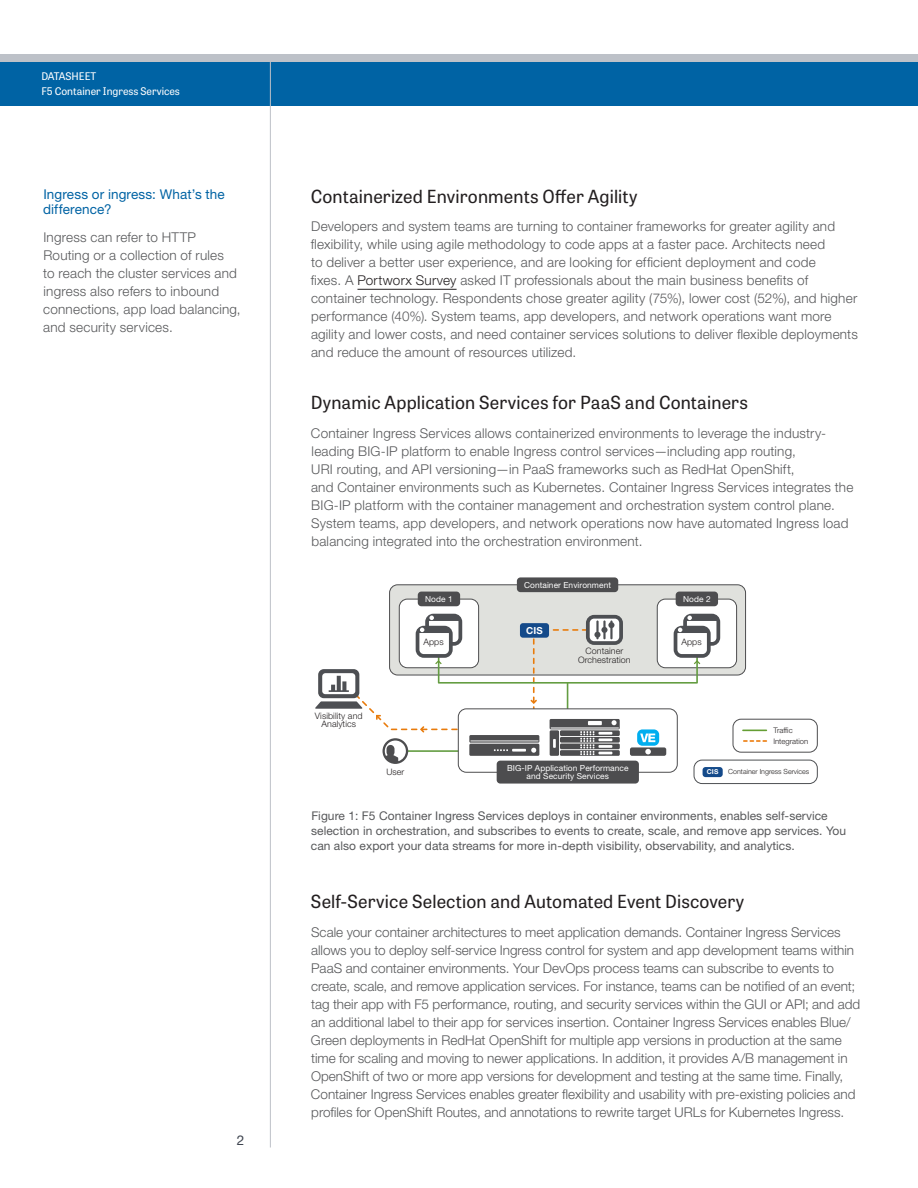
<style>
.page{position:relative;width:918px;height:1188px;background:#fff}
.page>*{position:absolute;margin:0;border:0;box-sizing:border-box;transform-origin:0 0}
.DS_subhead_black{font:18px "Tablet Gothic";letter-spacing:.01em;color:#231f20}
.DS_body_copy{font:300 13.5px/18px "Helvetica Neue LT Std";letter-spacing:.005em;color:#57585a}
.DS_sub_subhead_blue{font:13.5px/15px "Helvetica Neue LT Std";letter-spacing:.01em;color:#0063a4}
.t1{font:13.5px "Helvetica Neue LT Std";color:#3e444f}
.DS_Image_Description{font:12px/15px "Helvetica Neue LT Std";letter-spacing:.005em;color:#57585a}
.t2{font:10.5px/15px "Tablet Gothic";color:#fff}
.t3{font:700 9.75px "Helvetica Neue LT Std";color:#fff}
.t4{font:300 8.85px/8.9px "Helvetica Neue LT Std";letter-spacing:.01em;color:#231f20;text-align:center}
.t5{font:8.25px/8.2px "Helvetica Neue LT Std";letter-spacing:.01em;color:#fff;text-align:center}
.t6{font:300 7.65px/10.5px "Helvetica Neue LT Std";color:#231f20}
.t7{font:300 7.05px "Helvetica Neue LT Std";color:#221f1f}
.t8{font:700 6.75px "Helvetica Neue LT Std";color:#fff}
.s1{color:#231f20}
</style>
<div class="page">
<hr style="left:270px;top:105px;width:1px;height:1043px;background:#bdc1c8">
<div style="left:0;top:56px;width:918px;height:50px;background:#0063a4"></div>
<div style="left:0;top:54px;width:918px;height:7px;background:#bdc1c8"></div>
<hr style="left:270px;top:54px;width:1px;height:52px;background:#bdc1c8">
<hr style="left:357px;top:289px;width:100px;height:1px;background:#231f20">
<div style="left:733px;top:719px;width:85px;height:34px;border:1px solid #4d4d4f;border-radius:8px"></div>
<svg style="left:743px;top:730px;width:23px;height:1px"></svg>
<svg style="left:743px;top:740px;width:23px;height:2px"></svg>
<div style="left:694px;top:760px;width:124px;height:24px;border:1px solid #4e5053;border-radius:8px"></div>
<div style="left:703px;top:767px;width:20px;height:10px;background:#144a8a;border-radius:3px"></div>
<div style="left:390px;top:585px;width:356px;height:90px;background:#e0e1dd;border-radius:8px"></div>
<div style="left:389px;top:584px;width:357px;height:91px;border:1px solid #4d4d4f;border-radius:8px"></div>
<div style="left:657px;top:599px;width:80px;height:69px;background:#fff;border-radius:8px"></div>
<div style="left:657px;top:599px;width:80px;height:69px;border:1px solid #4d4d4f;border-radius:8px"></div>
<div style="left:399px;top:599px;width:80px;height:69px;background:#fff;border-radius:8px"></div>
<div style="left:438px;top:621px;width:260px;height:63px;border:2px solid #649d42"></div>
<div style="left:517px;top:577px;width:101px;height:15px;background:#4d4d4f;border-radius:4px"></div>
<svg style="left:567px;top:683px;width:1px;height:25px"></svg>
<div style="left:458px;top:708px;width:220px;height:65px;border:1px solid #4d4d4f;border-radius:8px"></div>
<div style="left:497px;top:761px;width:142px;height:23px;background:#4d4d4f;border-radius:4px"></div>
<svg style="left:550px;top:719px;width:70px;height:37px;background:#7e7e7f"></svg>
<svg style="left:637px;top:729px;width:22px;height:17px"></svg>
<svg style="left:630px;top:734px;width:36px;height:22px"></svg>
<div style="left:418px;top:592px;width:42px;height:14px;background:#4d4d4f;border-radius:4px"></div>
<div style="left:676px;top:592px;width:42px;height:14px;background:#4d4d4f;border-radius:4px"></div>
<svg style="left:551px;top:615px;width:72px;height:30px"></svg>
<svg style="left:383px;top:738px;width:25px;height:26px"></svg>
<svg style="left:315px;top:614px;width:224px;height:147px"></svg>
<div style="left:520px;top:623px;width:29px;height:15px;background:#144a8a;border-radius:3px"></div>
<svg style="left:674px;top:614px;width:46px;height:51px"></svg>
<p class="t2" style="left:41px;top:68px;width:140px">DATASHEET<br>F5 Container Ingress Services</p>
<p class="DS_sub_subhead_blue" style="left:43px;top:186px;width:183px">Ingress or ingress: What’s the difference?</p>
<p class="DS_body_copy" style="left:43px;top:228px;width:199px">Ingress can refer to HTTP<br>Routing or a collection of rules<br>to reach the cluster services and ingress also refers to inbound connections, app load balancing, and security services.</p>
<p class="t1" style="left:237px;top:1132px;width:9px">2</p>
<p class="DS_subhead_black" style="left:311px;top:184px;width:328px">Containerized Environments Offer Agility</p>
<p class="DS_body_copy" style="left:311px;top:217px;width:548px">Developers and system teams are turning to container frameworks for greater agility and flexibility, while using agile methodology to code apps at a faster pace. Architects need<br>to deliver a better user experience, and are looking for efficient deployment and code<br>fixes. A <span class="s1">Portworx Survey</span> asked IT professionals about the main business benefits of container technology. Respondents chose greater agility (75%), lower cost (52%), and higher performance (40%). System teams, app developers, and network operations want more agility and lower costs, and need container services solutions to deliver flexible deployments and reduce the amount of resources utilized.</p>
<p class="DS_subhead_black" style="left:311px;top:390px;width:439px">Dynamic Application Services for PaaS and Containers</p>
<p class="DS_body_copy" style="left:311px;top:424px;width:544px">Container Ingress Services allows containerized environments to leverage the industry&shy;leading BIG-IP platform to enable Ingress control services—including app routing,<br>URI routing, and API versioning—in PaaS frameworks such as RedHat OpenShift,<br>and Container environments such as Kubernetes. Container Ingress Services integrates the BIG-IP platform with the container management and orchestration system control plane.<br>System teams, app developers, and network operations now have automated Ingress load balancing integrated into the orchestration environment.</p>
<p class="t5" style="left:425px;top:595px;width:29px">Node 1</p>
<p class="t4" style="left:423px;top:638px;width:22px">Apps</p>
<p class="t4" style="left:315px;top:711px;width:49px">Visibility and<br>Analytics</p>
<p class="t4" style="left:386px;top:767px;width:20px">User</p>
<p class="t5" style="left:524px;top:581px;width:88px">Container Environment</p>
<p class="t3" style="left:526px;top:624px;width:18px">CIS</p>
<p class="t4" style="left:578px;top:646px;width:54px">Container<br>Orchestration</p>
<p class="t5" style="left:507px;top:764px;width:123px">BIG-IP Application Performance and Security Services</p>
<p class="t5" style="left:683px;top:595px;width:29px">Node 2</p>
<p class="t4" style="left:681px;top:638px;width:22px">Apps</p>
<p class="t6" style="left:774px;top:725px;width:36px">Traffic<br>Integration</p>
<p class="t8" style="left:707px;top:768px;width:13px">CIS</p>
<p class="t7" style="left:728px;top:768px;width:83px">Container Ingress Services</p>
<p class="DS_Image_Description" style="left:311px;top:808px;width:537px">Figure 1: F5 Container Ingress Services deploys in container environments, enables self-service selection in orchestration, and subscribes to events to create, scale, and remove app services. You can also export your data streams for more in-depth visibility, observability, and analytics.</p>
<p class="DS_subhead_black" style="left:311px;top:889px;width:435px">Self-Service Selection and Automated Event Discovery</p>
<p class="DS_body_copy" style="left:311px;top:923px;width:551px">Scale your container architectures to meet application demands. Container Ingress Services allows you to deploy self-service Ingress control for system and app development teams within PaaS and container environments. Your DevOps process teams can subscribe to events to create, scale, and remove application services. For instance, teams can be notified of an event; tag their app with F5 performance, routing, and security services within the GUI or API; and add an additional label to their app for services insertion. Container Ingress Services enables Blue/ Green deployments in RedHat OpenShift for multiple app versions in production at the same time for scaling and moving to newer applications. In addition, it provides A/B management in OpenShift of two or more app versions for development and testing at the same time. Finally, Container Ingress Services enables greater flexibility and usability with pre-existing policies and profiles for OpenShift Routes, and annotations to rewrite target URLs for Kubernetes Ingress.</p>
</div>
